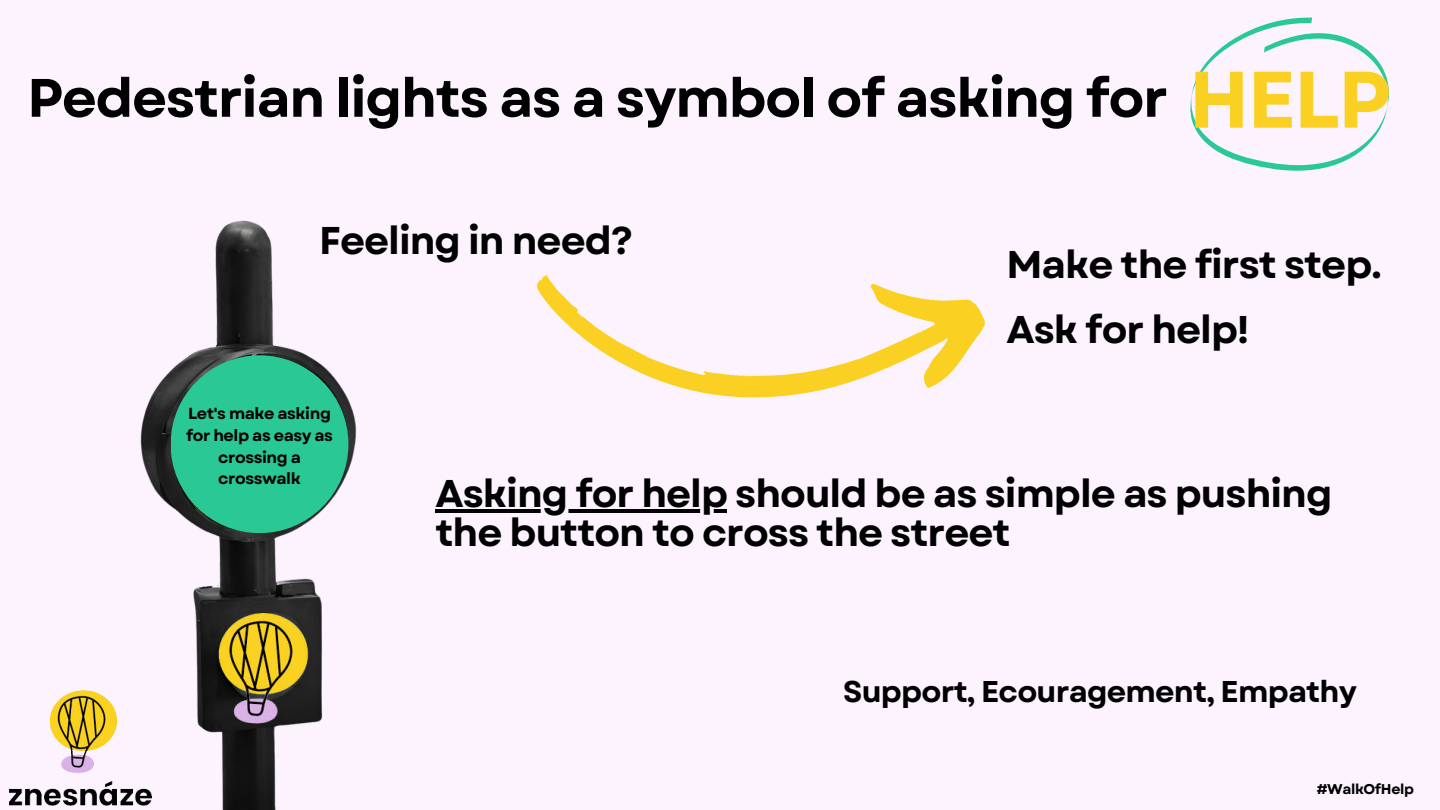
<style>
.page{position:relative;width:1440px;height:810px;background:#fcf3ff}
.page>*{position:absolute;margin:0;border:0;box-sizing:border-box;transform-origin:0 0}
.t1{font:700 79.9px "Garet";color:#fad123}
.t2{font:700 54px "Garet";letter-spacing:-.025em;color:#000}
.t3{font:700 38.6px/39px "Garet";letter-spacing:-.025em;color:#000}
.t4{font:700 30px "Garet";letter-spacing:-.025em;color:#000}
.t5{font:700 16px/21.8px "Garet";letter-spacing:-.025em;color:#000;text-align:center}
.t6{font:700 14.1px "Garet";letter-spacing:-.025em;color:#000}
</style>
<div class="page">
<img style="left:140px;top:220px;width:407px;height:590px">
<img style="left:166px;top:613px;width:181px;height:118px">
<div style="left:171px;top:355px;width:177px;height:178px;background:#2ac895;border-radius:50%"></div>
<img style="left:10px;top:690px;width:142px;height:116px">
<svg style="left:1190px;top:17px;width:199px;height:154px"></svg>
<svg style="left:536px;top:275px;width:449px;height:128px"></svg>
<hr style="left:436px;top:509px;width:291px;height:4px;background:#000">
<h2 class="t2" style="left:27px;top:64px;width:1142px">Pedestrian lights as a symbol of asking for</h2>
<h1 class="t1" style="left:1189px;top:50px;width:204px">HELP</h1>
<p class="t3" style="left:319px;top:223px;width:316px">Feeling in need?</p>
<p class="t3" style="left:1006px;top:233px;width:377px;line-height:65.2px">Make the first step.<br>Ask for help!</p>
<p class="t5" style="left:186px;top:403px;width:148px">Let's make asking for help as easy as crossing a crosswalk</p>
<p class="t3" style="left:436px;top:475px;width:898px">Asking for help should be as simple as pushing the button to cross the street</p>
<p class="t4" style="left:843px;top:673px;width:515px">Support, Ecouragement, Empathy</p>
<p class="t6" style="left:1317px;top:780px;width:99px">#WalkOfHelp</p>
</div>
